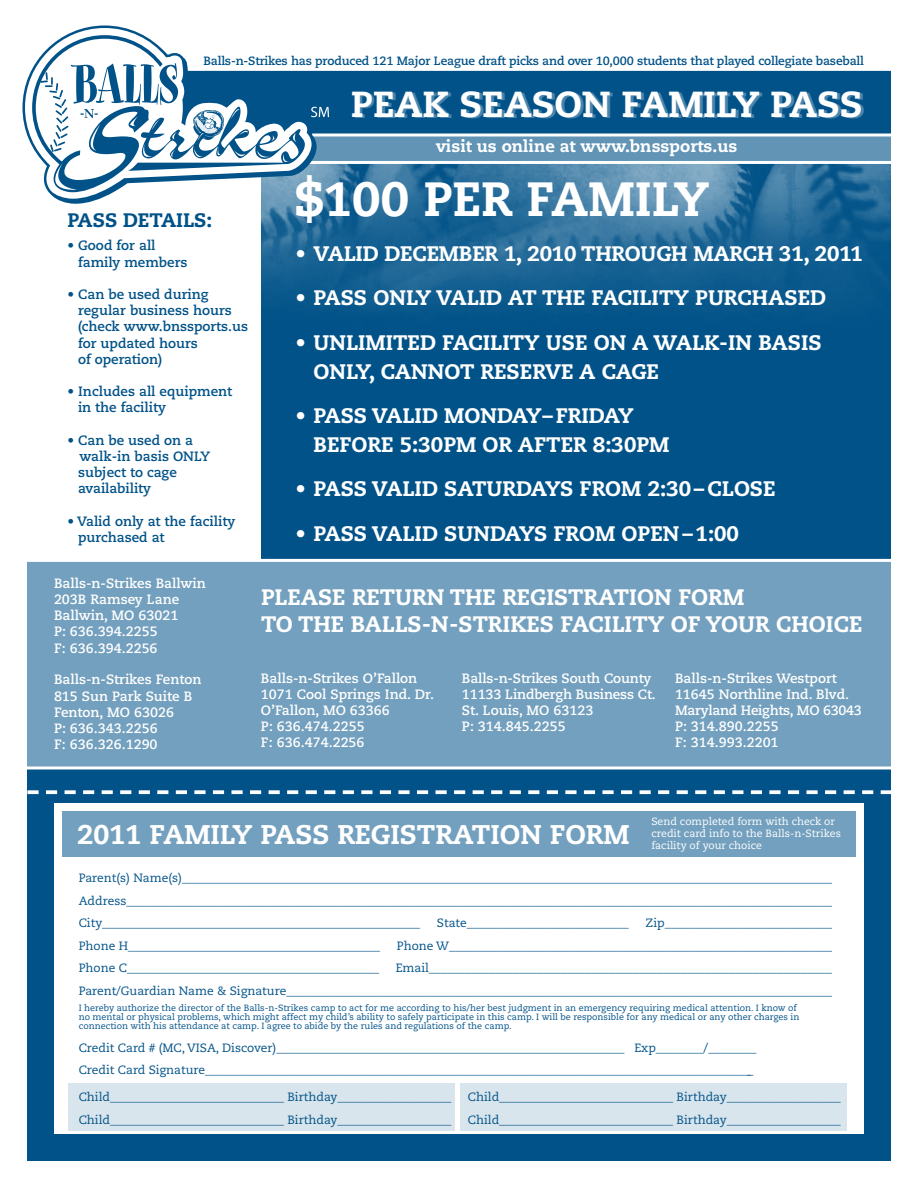
<style>
.page{position:relative;width:918px;height:1188px;background:#fff}
.page>*{position:absolute;margin:0;border:0;box-sizing:border-box;transform-origin:0 0}
.t1{font:800 48px "Caecilia";color:#fff}
.t2{font:800 36.15px "Caecilia";color:#fff}
.t3{font:800 27px "Caecilia";color:#fff}
.t4{font:800 22.35px/26.8px "Caecilia";color:#fff}
.t5{font:800 21px/28.5px "Caecilia";color:#fff}
.t6{font:800 19.5px "Caecilia";color:#005288}
.t7{font:800 16.65px "Caecilia";color:#fff}
.t8{font:700 13.5px/16.2px "Caecilia";color:#fff}
.t9{font:700 13.5px/16.2px "Caecilia";color:#005288}
.t10{font:12px/22.5px "Caecilia";color:#005288}
.t11{font:700 12px "Caecilia";letter-spacing:-.015em;color:#005288}
.t12{font:10.5px/12px "Caecilia";color:#fff}
.t13{font:9px/9px "Caecilia";color:#005288}
</style>
<div class="page">
<div style="left:27px;top:768px;width:864px;height:393px;background:#005288"></div>
<div style="left:27px;top:69px;width:864px;height:491px;background:#005288"></div>
<img style="left:261px;top:164px;width:630px;height:146px">
<div style="left:21px;top:130px;width:240px;height:431px;background:#fff"></div>
<div style="left:72px;top:136px;width:819px;height:26px;background:#6194b5"></div>
<hr style="left:81px;top:68px;width:810px;height:3px;background:#fff">
<hr style="left:81px;top:134px;width:810px;height:2px;background:#fff">
<hr style="left:81px;top:161px;width:810px;height:3px;background:#fff">
<svg style="left:61px;top:70px;width:256px;height:134px"></svg>
<svg style="left:22px;top:26px;width:292px;height:175px"></svg>
<svg style="left:25px;top:28px;width:287px;height:171px"></svg>
<svg style="left:32px;top:35px;width:273px;height:157px"></svg>
<svg style="left:311px;top:107px;width:18px;height:10px"></svg>
<div style="left:27px;top:560px;width:864px;height:208px;background:#73a0be"></div>
<hr style="left:26px;top:559px;width:865px;height:3px;background:#fff">
<svg style="left:27px;top:766px;width:864px;height:4px"></svg>
<div style="left:54px;top:804px;width:810px;height:330px;background:#fff"></div>
<div style="left:62px;top:811px;width:794px;height:45px;background:#73a0be"></div>
<div style="left:68px;top:1083px;width:387px;height:47px;background:#d9e5ed"></div>
<div style="left:461px;top:1083px;width:386px;height:47px;background:#d9e5ed"></div>
<svg style="left:27px;top:790px;width:864px;height:4px"></svg>
<p class="t11" style="left:203px;top:54px;width:662px">Balls-n-Strikes has produced 121 Major League draft picks and over 10,000 students that played collegiate baseball</p>
<h2 class="t2" style="left:354px;top:82px;width:510px">PEAK SEASON FAMILY PASS</h2>
<h3 class="t6" style="left:68px;top:208px;width:146px">PASS DETAILS:</h3>
<p class="t9" style="left:78px;top:238px;width:111px;text-indent:-11px">• Good for all family members</p>
<p class="t9" style="left:78px;top:286px;width:172px;text-indent:-11px">• Can be used during regular business hours (check www.bnssports.us for updated hours<br>of operation)</p>
<p class="t9" style="left:78px;top:384px;width:156px;text-indent:-11px">• Includes all equipment in the facility</p>
<p class="t9" style="left:78px;top:432px;width:134px;text-indent:-11px">• Can be used on a walk-in basis ONLY subject to cage availability</p>
<p class="t9" style="left:78px;top:513px;width:159px;text-indent:-11px">• Valid only at the facility purchased at</p>
<h3 class="t7" style="left:436px;top:136px;width:303px">VISIT US ONLINE AT WWW.BNSSPORTS.US</h3>
<h1 class="t1" style="left:296px;top:169px;width:415px">$100 PER FAMILY</h1>
<h3 class="t5" style="left:296px;top:239px;width:569px">• VALID DECEMBER 1, 2010 THROUGH MARCH 31, 2011</h3>
<h3 class="t5" style="left:296px;top:284px;width:532px">• PASS ONLY VALID AT THE FACILITY PURCHASED</h3>
<h3 class="t5" style="left:314px;top:329px;width:510px;text-indent:-18px">• UNLIMITED FACILITY USE ON A WALK-IN BASIS<br>ONLY, CANNOT RESERVE A CAGE</h3>
<h3 class="t5" style="left:314px;top:402px;width:358px;text-indent:-18px">• PASS VALID MONDAY–FRIDAY<br>BEFORE 5:30PM OR AFTER 8:30PM</h3>
<h3 class="t5" style="left:296px;top:475px;width:482px">• PASS VALID SATURDAYS FROM 2:30– CLOSE</h3>
<h3 class="t5" style="left:296px;top:520px;width:445px">• PASS VALID SUNDAYS FROM OPEN–1:00</h3>
<p class="t8" style="left:54px;top:575px;width:153px">Balls-n-Strikes Ballwin<br>203B Ramsey Lane<br>Ballwin, MO 63021<br>P: 636.394.2255<br>F: 636.394.2256</p>
<p class="t8" style="left:54px;top:672px;width:149px">Balls-n-Strikes Fenton<br>815 Sun Park Suite B<br>Fenton, MO 63026<br>P: 636.343.2256<br>F: 636.326.1290</p>
<p class="t8" style="left:261px;top:670px;width:175px">Balls-n-Strikes O’Fallon<br>1071 Cool Springs Ind. Dr.<br>O’Fallon, MO 63366<br>P: 636.474.2255<br>F: 636.474.2256</p>
<p class="t8" style="left:462px;top:670px;width:195px">Balls-n-Strikes South County<br>11133 Lindbergh Business Ct.<br>St. Louis, MO 63123<br>P: 314.845.2255</p>
<p class="t8" style="left:675px;top:670px;width:188px">Balls-n-Strikes Westport<br>11645 Northline Ind. Blvd.<br>Maryland Heights, MO 63043<br>P: 314.890.2255<br>F: 314.993.2201</p>
<h3 class="t4" style="left:261px;top:584px;width:603px">PLEASE RETURN THE REGISTRATION FORM<br>TO THE BALLS-N-STRIKES FACILITY OF YOUR CHOICE</h3>
<h3 class="t3" style="left:78px;top:818px;width:553px">2011 FAMILY PASS REGISTRATION FORM</h3>
<p class="t12" style="left:651px;top:815px;width:191px">Send completed form with check or credit card info to the Balls-n-Strikes facility of your choice</p>
<p class="t10" style="left:79px;top:867px;width:759px">Parent(s) Name(s)_____________________________________________________________________________________________________________<br>Address______________________________________________________________________________________________________________________<br>City_____________________________________________________</p>
<p class="t10" style="left:437px;top:912px;width:194px">State___________________________</p>
<p class="t10" style="left:646px;top:912px;width:195px">Zip_____________________________</p>
<p class="t10" style="left:79px;top:934px;width:303px">Phone H__________________________________________</p>
<p class="t10" style="left:397px;top:934px;width:444px">Phone W_________________________________________________________________</p>
<p class="t10" style="left:79px;top:957px;width:302px">Phone C__________________________________________</p>
<p class="t10" style="left:79px;top:957px;width:761px;text-align:right">Email____________________________________________________________________<br>Parent/Guardian Name &amp; Signature____________________________________________________________________________________________</p>
<p class="t13" style="left:79px;top:1004px;width:722px">I hereby authorize the director of the Balls-n-Strikes camp to act for me according to his/her best judgment in an emergency requiring medical attention. I know of no mental or physical problems, which might affect my child’s ability to safely participate in this camp. I will be responsible for any medical or any other charges in connection with his attendance at camp. I agree to abide by the rules and regulations of the camp.</p>
<p class="t10" style="left:79px;top:1036px;width:679px">Credit Card # (MC, VISA, Discover)__________________________________________________________ Exp________/________<br>Credit Card Signature____________________________________________________________________________________________</p>
<p class="t10" style="left:79px;top:1086px;width:374px">Child_____________________________ Birthday___________________<br>Child_____________________________ Birthday___________________</p>
<p class="t10" style="left:468px;top:1086px;width:374px">Child_____________________________ Birthday___________________<br>Child_____________________________ Birthday___________________</p>
</div>
